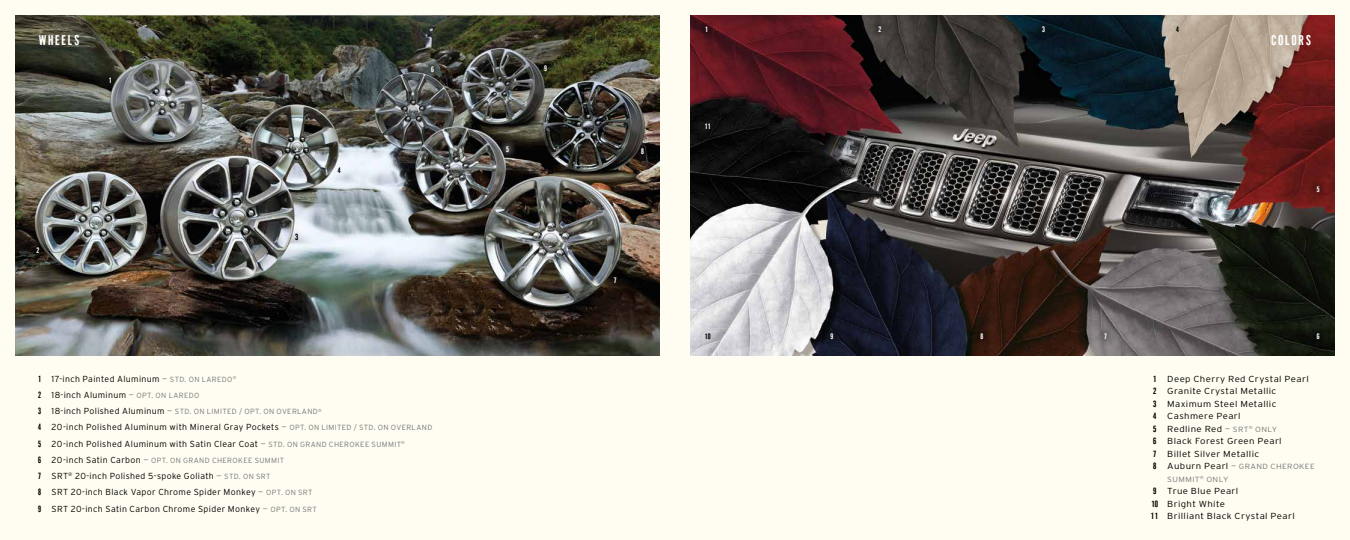
<style>
.page{position:relative;width:1350px;height:540px;background:#fffdf1}
.page>*{position:absolute;margin:0;border:0;box-sizing:border-box;transform-origin:0 0}
.t1{font:13.75px "Cg Gothic No 1";letter-spacing:.125em;color:#fff}
.t2{font:300 8.75px/16.2px "Interstate";letter-spacing:.04em;color:#000}
.t3{font:300 8.75px/12.5px "Interstate";letter-spacing:.04em;color:#000;scale:1.1 1}
.t4{font:8.75px "Cg Gothic No 1";color:#000;scale:1.1 1}
.t5{font:8.62px "Cg Gothic No 1";color:#000;scale:1.1 1}
.t6{font:7.62px "Cg Gothic No 1";color:#fff;scale:1.1 1}
.t7{font:7.62px "Cg Gothic No 1";color:#000;scale:1.1 1}
.t8{font:300 7.5px "Interstate";letter-spacing:.05em;color:#77777a}
.t9{font:300 7.5px/12.5px "Interstate";letter-spacing:.05em;color:#77777a;scale:1.1 1}
.t10{font:300 4.38px "Interstate";color:#77777a}
.s1{font-family:"Cg Gothic No 1";font-weight:400}
.s2{color:#77777a}
.s3{font-size:7.5px;color:#77777a}
.s4{font-family:"Cg Gothic No 1";font-weight:400;font-size:8.75px;color:#000}
.s5{font-size:8.75px;color:#000}
.s6{font-size:8.75px}
</style>
<div class="page">
<img style="left:16px;top:16px;width:643px;height:340px">
<img style="left:691px;top:16px;width:643px;height:340px">
<svg style="left:101px;top:69px;width:18px;height:22px"></svg>
<svg style="left:29px;top:240px;width:18px;height:22px"></svg>
<svg style="left:498px;top:138px;width:19px;height:22px"></svg>
<svg style="left:633px;top:140px;width:19px;height:22px"></svg>
<svg style="left:606px;top:269px;width:18px;height:22px"></svg>
<svg style="left:423px;top:58px;width:19px;height:22px"></svg>
<svg style="left:698px;top:18px;width:18px;height:22px"></svg>
<div style="left:870px;top:18px;width:19px;height:22px;background:linear-gradient(to bottom,#3e3a37,#4c4744)"></div>
<svg style="left:1034px;top:18px;width:19px;height:22px"></svg>
<div style="left:1308px;top:325px;width:20px;height:22px;background:linear-gradient(to bottom,#161c11,#080a06)"></div>
<svg style="left:1096px;top:326px;width:19px;height:21px"></svg>
<svg style="left:973px;top:325px;width:18px;height:22px"></svg>
<svg style="left:822px;top:325px;width:20px;height:22px"></svg>
<svg style="left:1309px;top:178px;width:19px;height:22px"></svg>
<svg style="left:536px;top:57px;width:19px;height:22px"></svg>
<h1 class="t1" style="left:39px;top:32px;width:41px">WHEELS</h1>
<p class="t6" style="left:109px;top:75px;width:4px">1</p>
<p class="t6" style="left:36px;top:246px;width:4px">2</p>
<p class="t5" style="left:295px;top:232px;width:4px">3</p>
<p class="t7" style="left:338px;top:166px;width:4px">4</p>
<p class="t6" style="left:431px;top:64px;width:4px">6</p>
<p class="t2" style="left:38px;top:370px;width:200px"><span class="s1">1</span> 17-inch Painted Aluminum <span class="s2">—</span> <span class="s3">Std. On Laredo</span> <sup>®<br></sup><span class="s1">2</span> 18-inch Aluminum <span class="s2">—</span> <span class="s3">Opt. On Laredo<br></span><span class="s1">3</span> 18-inch Polished Aluminum <span class="s2">—</span> <span class="s3">Std. On Limite</span></p>
<p class="t8" style="left:232px;top:407px;width:56px">d / Opt. On Overl</p>
<p class="t8" style="left:302px;top:407px;width:21px">and<sup>®</sup></p>
<p class="t2" style="left:38px;top:419px;width:293px"><span class="s1">4</span> 20-inch Polished Aluminum with Mineral Gray Pockets <span class="s2">—</span> <span class="s3">Opt. On Limite</span></p>
<p class="t8" style="left:347px;top:424px;width:56px">d / Std. On Overl</p>
<p class="t8" style="left:416px;top:424px;width:17px">and</p>
<p class="t2" style="left:38px;top:435px;width:302px"><span class="s1">5</span> 20-inch Polished Aluminum with Satin Clear Coat <span class="s2">—</span> <span class="s3">Std. On Grand Cherokee</span></p>
<p class="t8" style="left:372px;top:440px;width:11px">Summit</p>
<p class="t10" style="left:401px;top:440px;width:5px">®</p>
<p class="t8" style="left:38px;top:456px;width:185px"><span class="s4">6</span> <span class="s5">20-inch Satin Carbon</span> <span class="s6">—</span> Opt. On Grand Cherokee</p>
<p class="t8" style="left:255px;top:456px;width:11px">Summit</p>
<p class="t2" style="left:38px;top:468px;width:280px"><span class="s1">7</span> SRT<sup>®</sup> 20-inch Polished 5-spoke Goliath <span class="s2">—</span> <span class="s3">Std. On SRT<br></span><span class="s1">8</span> SRT 20-inch Black Vapor Chrome Spider Monkey <span class="s2">—</span> <span class="s3">Opt. On SRT<br></span><span class="s1">9</span> SRT 20-inch Satin Carbon Chrome Spider Monkey <span class="s2">—</span> <span class="s3">Opt. On SRT</span></p>
<p class="t6" style="left:544px;top:64px;width:4px">9</p>
<p class="t6" style="left:506px;top:144px;width:4px">5</p>
<p class="t6" style="left:641px;top:147px;width:4px">8</p>
<p class="t6" style="left:614px;top:276px;width:4px">7</p>
<p class="t6" style="left:705px;top:24px;width:4px">1</p>
<p class="t6" style="left:878px;top:24px;width:4px">2</p>
<p class="t6" style="left:1042px;top:24px;width:4px">3</p>
<p class="t7" style="left:1176px;top:24px;width:4px">4</p>
<p class="t6" style="left:705px;top:122px;width:7px">11</p>
<h1 class="t1" style="left:1271px;top:32px;width:41px">COLORS</h1>
<p class="t6" style="left:1317px;top:185px;width:4px">5</p>
<p class="t7" style="left:705px;top:332px;width:7px">10</p>
<p class="t6" style="left:831px;top:332px;width:4px">9</p>
<p class="t6" style="left:980px;top:332px;width:4px">8</p>
<p class="t6" style="left:1104px;top:332px;width:4px">7</p>
<p class="t6" style="left:1317px;top:332px;width:4px">6</p>
<p class="t4" style="left:1153px;top:373px;width:4px">1</p>
<p class="t3" style="left:1167px;top:372px;width:130px">Deep Cherry Red Crystal Pearl</p>
<p class="t4" style="left:1153px;top:386px;width:4px">2</p>
<p class="t3" style="left:1167px;top:385px;width:101px">Granite Crystal Metallic</p>
<p class="t4" style="left:1153px;top:398px;width:4px">3</p>
<p class="t3" style="left:1167px;top:397px;width:101px">Maximum Steel Metallic</p>
<p class="t4" style="left:1153px;top:411px;width:4px">4</p>
<p class="t3" style="left:1167px;top:410px;width:68px">Cashmere Pearl</p>
<p class="t4" style="left:1153px;top:423px;width:4px">5</p>
<p class="t3" style="left:1167px;top:422px;width:101px">Redline Red <span class="s2">—</span> <span class="s3">SRT</span><sup>®</sup> <span class="s3">only</span></p>
<p class="t4" style="left:1153px;top:436px;width:4px">6</p>
<p class="t3" style="left:1167px;top:435px;width:106px">Black Forest Green Pearl</p>
<p class="t4" style="left:1153px;top:448px;width:4px">7</p>
<p class="t3" style="left:1167px;top:447px;width:85px">Billet Silver Metallic</p>
<p class="t4" style="left:1153px;top:461px;width:4px">8</p>
<p class="t9" style="left:1167px;top:460px;width:105px"><span class="s5">Auburn Pearl</span> <span class="s6">—</span> Grand Cherokee<br>Summit</p>
<p class="t9" style="left:1200px;top:473px;width:27px"><sup>®</sup> only</p>
<p class="t4" style="left:1153px;top:486px;width:4px">9</p>
<p class="t3" style="left:1151px;top:485px;width:132px;text-indent:16px">True Blue Pearl<br><span class="s1">10</span> Bright White<br><span class="s1">11</span> Brilliant Black Crystal Pearl</p>
</div>
